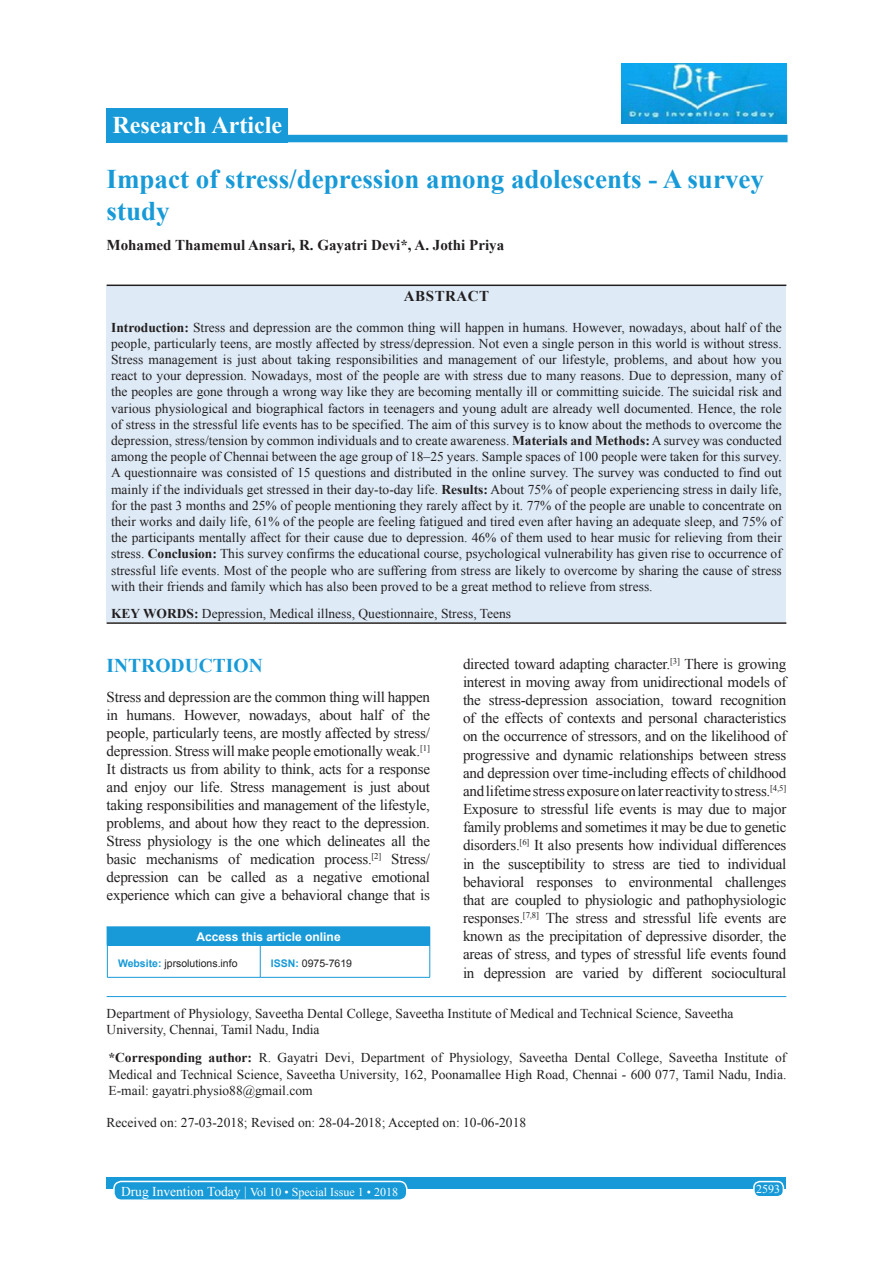
<style>
.page{position:relative;width:893px;height:1263px;background:#fff}
.page>*{position:absolute;margin:0;border:0;box-sizing:border-box;transform-origin:0 0}
.AT{font:700 27px/32.4px "Times New Roman";color:#179ad7}
.AH{font:700 24px "Times New Roman";color:#fff}
.t1{font:700 19.5px "Times New Roman";color:#179ad7}
.TX{font:15px/18.1px "Times New Roman";letter-spacing:-.015em;color:#231f20;text-align:justify}
.AU{font:700 15px "Times New Roman";color:#231f20}
.ABSH{font:700 15px "Times New Roman";letter-spacing:.035em;color:#231f20}
.ABS{font:13.5px/16.2px "Times New Roman";color:#231f20;text-align:justify}
.ADD{font:13.5px/16.2px "Times New Roman";color:#231f20;text-align:justify}
.AFF{font:13.5px/16.2px "Times New Roman";color:#231f20}
.HIS{font:13.5px "Times New Roman";color:#231f20}
.KWD{font:13.5px "Times New Roman";color:#231f20}
.foot1{font:12px "Times New Roman";color:#fff}
.ATAO{font:700 12px "Arial";color:#fff}
.WEBSITE{font:10.5px "Arial";color:#231f20}
.s1{font-weight:700}
.s2{font-weight:700;color:#179ad7}
.s3{font-size:13.5px}
</style>
<div class="page">
<div style="left:106px;top:1177px;width:680px;height:12px;background:#179ad7"></div>
<div style="left:753px;top:1181px;width:30px;height:15px;background:#179ad7;border-radius:6px"></div>
<div style="left:752px;top:1180px;width:31px;height:17px;border:2px solid #fff;border-radius:6px"></div>
<div style="left:114px;top:1181px;width:292px;height:19px;background:#179ad7;border-radius:7px"></div>
<div style="left:113px;top:1180px;width:294px;height:21px;border:2px solid #fff;border-radius:7px"></div>
<div style="left:106px;top:108px;width:182px;height:34px;background:#179ad7"></div>
<div style="left:265px;top:135px;width:522px;height:7px;background:#179ad7"></div>
<hr style="left:106px;top:996px;width:680px;height:1px;background:#179ad7">
<div style="left:107px;top:926px;width:322px;height:19px;background:#179ad7"></div>
<svg style="left:106px;top:927px;width:1px;height:18px"></svg>
<hr style="left:106px;top:926px;width:154px;height:1px;background:#179ad7">
<hr style="left:260px;top:926px;width:170px;height:1px;background:#179ad7">
<svg style="left:429px;top:927px;width:1px;height:18px"></svg>
<hr style="left:107px;top:945px;width:1px;height:32px;background:#179ad7">
<hr style="left:107px;top:977px;width:153px;height:1px;background:#179ad7">
<hr style="left:260px;top:945px;width:1px;height:32px;background:#179ad7">
<hr style="left:429px;top:945px;width:1px;height:32px;background:#179ad7">
<hr style="left:260px;top:977px;width:170px;height:1px;background:#179ad7">
<img style="left:621px;top:63px;width:164px;height:60px">
<div style="left:106px;top:286px;width:680px;height:336px;background:#deebf7"></div>
<hr style="left:106px;top:284px;width:680px;height:2px;background:#231f20">
<hr style="left:106px;top:622px;width:680px;height:2px;background:#231f20">
<p class="AH" style="left:112px;top:108px;width:171px">Research Article</p>
<p class="AT" style="left:106px;top:162px;width:658px">Impact of stress/depression among adolescents - A survey study</p>
<p class="AU" style="left:106px;top:234px;width:399px">Mohamed Thamemul Ansari, R. Gayatri Devi*, A. Jothi Priya</p>
<p class="ABSH" style="left:403px;top:285px;width:87px">ABSTRACT</p>
<p class="ABS" style="left:111px;top:318px;width:672px"><span class="s1">Introduction:</span> Stress and depression are the common thing will happen in humans. However, nowadays, about half of the people, particularly teens, are mostly affected by stress/depression. Not even a single person in this world is without stress.<br>Stress management is just about taking responsibilities and management of our lifestyle, problems, and about how you react to your depression. Nowadays, most of the people are with stress due to many reasons. Due to depression, many of the peoples are gone through a wrong way like they are becoming mentally ill or committing suicide. The suicidal risk and various physiological and biographical factors in teenagers and young adult are already well documented. Hence, the role of stress in the stressful life events has to be specified. The aim of this survey is to know about the methods to overcome the depression, stress/tension by common individuals and to create awareness. <span class="s1">Materials and Methods:</span> A survey was conducted among the people of Chennai between the age group of 18–25 years. Sample spaces of 100 people were taken for this survey.<br>A questionnaire was consisted of 15 questions and distributed in the online survey. The survey was conducted to find out mainly if the individuals get stressed in their day-to-day life. <span class="s1">Results:</span> About 75% of people experiencing stress in daily life, for the past 3 months and 25% of people mentioning they rarely affect by it. 77% of the people are unable to concentrate on their works and daily life, 61% of the people are feeling fatigued and tired even after having an adequate sleep, and 75% of the participants mentally affect for their cause due to depression. 46% of them used to hear music for relieving from their stress. <span class="s1">Conclusion:</span> This survey confirms the educational course, psychological vulnerability has given rise to occurrence of stressful life events. Most of the people who are suffering from stress are likely to overcome by sharing the cause of stress with their friends and family which has also been proved to be a great method to relieve from stress.</p>
<p class="KWD" style="left:111px;top:604px;width:401px"><span class="s1">KEY WORDS:</span> Depression, Medical illness, Questionnaire, Stress, Teens</p>
<h1 class="t1" style="left:106px;top:651px;width:157px">INTRODUCTION</h1>
<p class="TX" style="left:106px;top:687px;width:325px">Stress and depression are the common thing will happen in humans. However, nowadays, about half of the people, particularly teens, are mostly affected by stress/ depression. Stress will make people emotionally weak.<sup>[1] </sup>It distracts us from ability to think, acts for a response and enjoy our life. Stress management is just about taking responsibilities and management of the lifestyle, problems, and about how they react to the depression.<br>Stress physiology is the one which delineates all the basic mechanisms of medication process.<sup>[2]</sup> Stress/ depression can be called as a negative emotional experience which can give a behavioral change that is</p>
<p class="ATAO" style="left:196px;top:927px;width:146px">Access this article online</p>
<p class="WEBSITE" style="left:118px;top:955px;width:121px"><span class="s2">Website:</span> jprsolutions.info</p>
<p class="WEBSITE" style="left:271px;top:955px;width:83px"><span class="s2">ISSN:</span> 0975-7619</p>
<p class="TX" style="left:463px;top:654px;width:325px">directed toward adapting character.<sup>[3]</sup> There is growing interest in moving away from unidirectional models of the stress-depression association, toward recognition of the effects of contexts and personal characteristics on the occurrence of stressors, and on the likelihood of progressive and dynamic relationships between stress and depression over time-including effects of childhood and lifetime stress exposure on later reactivity to stress.<sup>[4,5] </sup>Exposure to stressful life events is may due to major family problems and sometimes it may be due to genetic disorders.<sup>[6]</sup> It also presents how individual differences in the susceptibility to stress are tied to individual behavioral responses to environmental challenges that are coupled to physiologic and pathophysiologic responses.<sup>[7,8]</sup> The stress and stressful life events are known as the precipitation of depressive disorder, the areas of stress, and types of stressful life events found in depression are varied by different sociocultural</p>
<p class="AFF" style="left:106px;top:1005px;width:628px">Department of Physiology, Saveetha Dental College, Saveetha Institute of Medical and Technical Science, Saveetha<br>University, Chennai, Tamil Nadu, India</p>
<p class="ADD" style="left:108px;top:1049px;width:679px"><span class="s1">*Corresponding author:</span> R. Gayatri Devi, Department of Physiology, Saveetha Dental College, Saveetha Institute of Medical and Technical Science, Saveetha University, 162, Poonamallee High Road, Chennai - 600 077, Tamil Nadu, India.<br>E-mail: gayatri.physio88@gmail.com</p>
<p class="HIS" style="left:106px;top:1113px;width:421px">Received on: 27-03-2018; Revised on: 28-04-2018; Accepted on: 10-06-2018</p>
<p class="foot1" style="left:121px;top:1183px;width:278px"><span class="s3">Drug Invention Today |</span> Vol 10 • Special Issue 1 • 2018</p>
<p class="foot1" style="left:755px;top:1180px;width:25px">2593</p>
</div>
